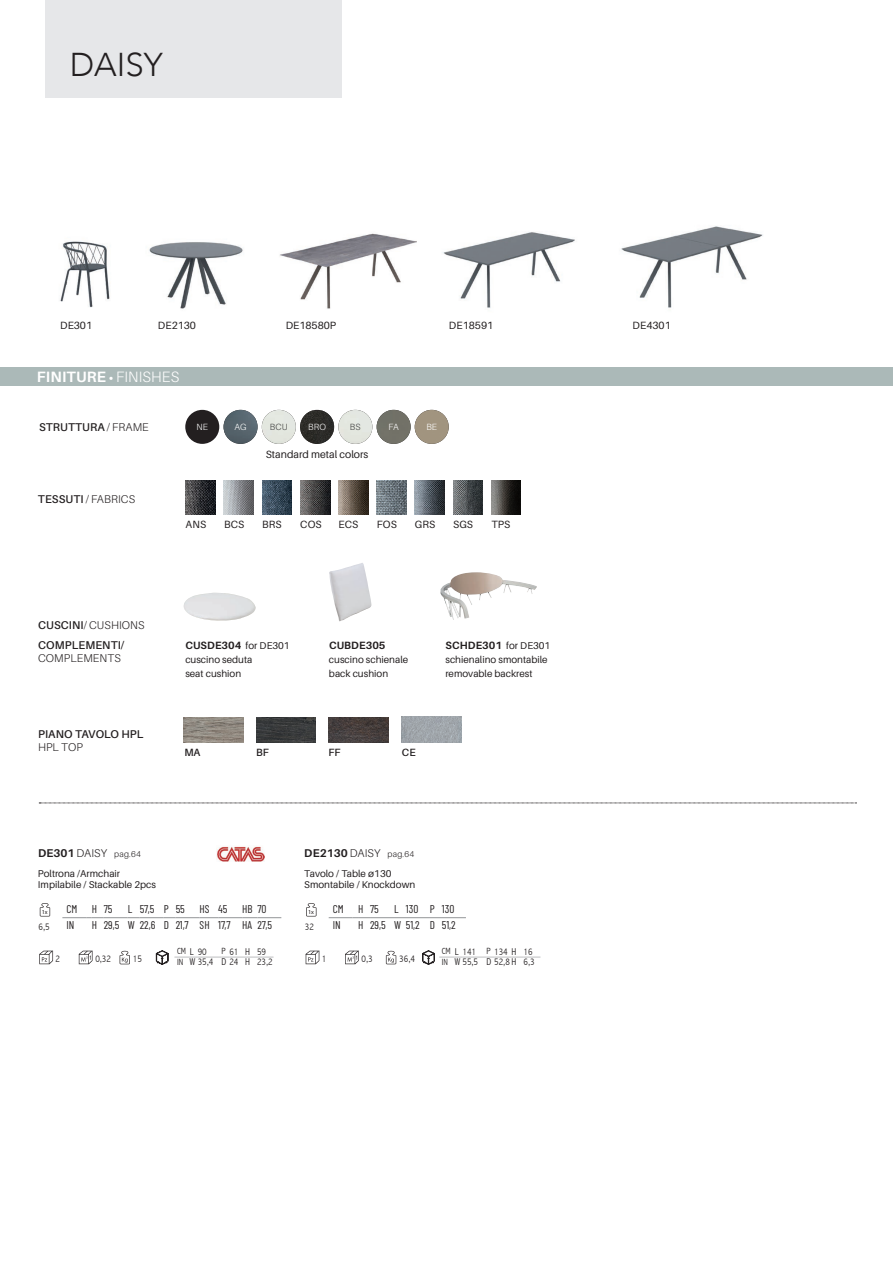
<style>
.page{position:relative;width:893px;height:1263px;background:#fff}
.page>*{position:absolute;margin:0;border:0;box-sizing:border-box;transform-origin:0 0}
.t1{font:300 33px "Avenir";color:#231f20}
.t2{font:700 15px "Aileron";letter-spacing:.01em;color:#fff}
.t3{font:11.25px "Barlow Condensed";color:#231f20}
.t4{font:600 11.25px/19.5px "Aileron";letter-spacing:.01em;color:#231f20}
.t5{font:300 11.25px "Aileron";letter-spacing:.01em;color:#231f20}
.t6{font:700 11.25px "Aileron";color:#231f20}
.t7{font:700 10.65px "Aileron";letter-spacing:.01em;color:#231f20}
.t8{font:10.5px "Aileron";color:#231f20}
.t9{font:600 10.5px "Aileron";color:#231f20}
.t10{font:9.9px/14.1px "Aileron";color:#231f20}
.t11{font:300 condensed 9.9px/10.5px "Abadi";color:#231f20}
.t12{font:300 9px "Aileron";letter-spacing:.01em;color:#fff}
.t13{font:300 9px "Aileron";color:#3e3e3f}
.t14{font:300 8.4px "Aileron";color:#231f20}
.t15{font:6.15px "Myriad Pro";color:#231f20}
.s1{font-weight:900;font-size:12px}
.s2{font-weight:300}
.s3{font-weight:600}
.s4{font-weight:400;font-size:9.9px}
.s5{font-weight:700;font-size:11.25px}
.s6{font-size:11.25px}
.s7{font-weight:300;font-size:8.4px}
.s8{font-family:"Abadi";font-weight:300;font-stretch:condensed;font-size:9.9px}
.s9{font-size:9px}
.s10{font-family:"Myriad Pro";font-weight:400;font-stretch:normal;font-size:6.15px}
</style>
<div class="page">
<div style="left:0;top:368px;width:893px;height:18px;background:#abb9b8"></div>
<svg style="left:39px;top:951px;width:14px;height:13px"></svg>
<svg style="left:79px;top:951px;width:14px;height:13px"></svg>
<svg style="left:120px;top:951px;width:10px;height:13px"></svg>
<svg style="left:40px;top:903px;width:10px;height:13px"></svg>
<svg style="left:62px;top:917px;width:219px;height:1px"></svg>
<svg style="left:306px;top:951px;width:13px;height:13px"></svg>
<svg style="left:345px;top:951px;width:14px;height:13px"></svg>
<svg style="left:386px;top:951px;width:10px;height:13px"></svg>
<svg style="left:306px;top:903px;width:10px;height:13px"></svg>
<svg style="left:329px;top:917px;width:137px;height:1px"></svg>
<svg style="left:156px;top:950px;width:118px;height:14px"></svg>
<svg style="left:422px;top:950px;width:118px;height:14px"></svg>
<img style="left:183px;top:593px;width:73px;height:28px">
<img style="left:441px;top:572px;width:96px;height:48px">
<img style="left:60px;top:241px;width:50px;height:67px">
<img style="left:184px;top:717px;width:59px;height:26px">
<img style="left:256px;top:717px;width:60px;height:26px">
<img style="left:329px;top:717px;width:59px;height:26px">
<img style="left:149px;top:242px;width:94px;height:67px">
<svg style="left:39px;top:803px;width:817px;height:1px"></svg>
<img style="left:279px;top:233px;width:137px;height:76px">
<img style="left:443px;top:232px;width:132px;height:76px">
<img style="left:621px;top:226px;width:142px;height:84px">
<div style="left:185px;top:410px;width:34px;height:34px;background:#231f20;border-radius:50%"></div>
<img style="left:262px;top:410px;width:34px;height:34px;border-radius:17px">
<img style="left:338px;top:410px;width:34px;height:34px;border-radius:17px">
<img style="left:377px;top:410px;width:34px;height:34px;border-radius:17px">
<img style="left:415px;top:410px;width:34px;height:34px;border-radius:17px">
<img style="left:224px;top:410px;width:34px;height:34px;border-radius:17px">
<img style="left:300px;top:411px;width:34px;height:33px">
<img style="left:402px;top:717px;width:59px;height:25px">
<img style="left:329px;top:563px;width:43px;height:59px">
<img style="left:186px;top:480px;width:29px;height:34px">
<img style="left:491px;top:480px;width:30px;height:34px">
<img style="left:224px;top:480px;width:30px;height:34px">
<img style="left:377px;top:480px;width:29px;height:34px">
<img style="left:338px;top:480px;width:30px;height:34px">
<img style="left:300px;top:480px;width:30px;height:34px">
<img style="left:415px;top:480px;width:30px;height:34px">
<img style="left:453px;top:480px;width:30px;height:34px">
<img style="left:262px;top:480px;width:30px;height:34px">
<img style="left:217px;top:846px;width:47px;height:15px">
<div style="left:45px;top:0;width:296px;height:97px;background:#e6e7e9"></div>
<p class="t1" style="left:70px;top:45px;width:94px">DAISY</p>
<p class="t8" style="left:60px;top:319px;width:34px">DE301</p>
<p class="t8" style="left:158px;top:319px;width:40px">DE2130</p>
<p class="t2" style="left:37px;top:368px;width:144px">FINITURE <span class="s1">•</span> <span class="s2">FINISHES</span></p>
<p class="t8" style="left:286px;top:319px;width:52px">DE18580P</p>
<p class="t8" style="left:449px;top:319px;width:46px">DE18591</p>
<p class="t8" style="left:633px;top:319px;width:40px">DE4301</p>
<p class="t4" style="left:39px;top:417px;width:111px">STRUTTURA <span class="s2">/ FRAME</span></p>
<p class="t12" style="left:197px;top:422px;width:13px">NE</p>
<p class="t12" style="left:235px;top:422px;width:13px">AG</p>
<p class="t13" style="left:270px;top:422px;width:19px">BCU</p>
<p class="t12" style="left:308px;top:422px;width:19px">BRO</p>
<p class="t13" style="left:350px;top:422px;width:12px">BS</p>
<p class="t12" style="left:388px;top:422px;width:12px">FA</p>
<p class="t12" style="left:426px;top:422px;width:12px">BE</p>
<p class="t5" style="left:38px;top:493px;width:99px"><span class="s3">TESSUTI</span> / FABRICS</p>
<p class="t8" style="left:266px;top:448px;width:104px">Standard metal colors</p>
<p class="t8" style="left:186px;top:518px;width:22px">ANS</p>
<p class="t8" style="left:224px;top:518px;width:22px">BCS</p>
<p class="t8" style="left:262px;top:518px;width:21px">BRS</p>
<p class="t8" style="left:300px;top:518px;width:23px">COS</p>
<p class="t8" style="left:338px;top:518px;width:21px">ECS</p>
<p class="t8" style="left:377px;top:518px;width:22px">FOS</p>
<p class="t8" style="left:415px;top:518px;width:22px">GRS</p>
<p class="t8" style="left:453px;top:518px;width:21px">SGS</p>
<p class="t8" style="left:491px;top:518px;width:21px">TPS</p>
<p class="t4" style="left:38px;top:616px;width:108px">CUSCINI<span class="s2">/ CUSHIONS<br></span>COMPLEMENTI/</p>
<p class="t5" style="left:38px;top:652px;width:84px">COMPLEMENTS</p>
<p class="t4" style="left:38px;top:727px;width:107px;line-height:13.5px">PIANO TAVOLO HPL<br><span class="s2">HPL TOP</span></p>
<p class="t7" style="left:185px;top:639px;width:106px">CUSDE304 <span class="s4">for DE301</span></p>
<p class="t10" style="left:185px;top:652px;width:69px">cuscino seduta seat cushion</p>
<p class="t7" style="left:329px;top:639px;width:58px">CUBDE305</p>
<p class="t10" style="left:329px;top:652px;width:81px">cuscino schienale back cushion</p>
<p class="t9" style="left:184px;top:747px;width:18px">MA</p>
<p class="t9" style="left:256px;top:746px;width:14px">BF</p>
<p class="t9" style="left:329px;top:747px;width:14px">FF</p>
<p class="t9" style="left:402px;top:746px;width:15px">CE</p>
<p class="t7" style="left:446px;top:639px;width:106px">SCHDE301 <span class="s4">for DE301</span></p>
<p class="t10" style="left:445px;top:652px;width:104px">schienalino smontabile removable backrest</p>
<p class="t14" style="left:38px;top:850px;width:104px"><span class="s5">DE301</span> <span class="s6">DAISY</span> pag.64</p>
<p class="t10" style="left:38px;top:868px;width:119px;line-height:11.2px">Poltrona /Armchair<br>Impilabile / Stackable 2pcs</p>
<p class="t6" style="left:304px;top:847px;width:111px">DE2130 <span class="s2">DAISY</span> <span class="s7">pag.64</span></p>
<p class="t10" style="left:304px;top:868px;width:113px;line-height:11.2px">Tavolo / Table ø130<br>Smontabile / Knockdown</p>
<p class="t15" style="left:42px;top:908px;width:7px">1x</p>
<p class="t11" style="left:39px;top:921px;width:13px">6,5</p>
<p class="t3" style="left:66px;top:901px;width:12px">CM</p>
<p class="t3" style="left:92px;top:901px;width:22px">H 75</p>
<p class="t3" style="left:128px;top:901px;width:59px">L 57,5 P 55</p>
<p class="t3" style="left:200px;top:901px;width:29px">HS 45</p>
<p class="t3" style="left:242px;top:901px;width:26px">HB 70</p>
<p class="t3" style="left:66px;top:917px;width:9px">IN</p>
<p class="t3" style="left:92px;top:917px;width:182px">H 29,5 W 22,6 D 21,7 SH 17,7 HA 27,5</p>
<p class="t15" style="left:308px;top:908px;width:7px">1x</p>
<p class="t11" style="left:305px;top:921px;width:11px">32</p>
<p class="t3" style="left:333px;top:901px;width:12px">CM</p>
<p class="t3" style="left:358px;top:901px;width:22px">H 75</p>
<p class="t3" style="left:394px;top:901px;width:62px">L 130 P 130</p>
<p class="t3" style="left:333px;top:917px;width:9px">IN</p>
<p class="t3" style="left:358px;top:917px;width:99px">H 29,5 W 51,2 D 51,2</p>
<p class="t11" style="left:56px;top:954px;width:6px">2</p>
<p class="t11" style="left:95px;top:954px;width:17px">0,32</p>
<p class="t15" style="left:117px;top:956px;width:26px">1x <span class="s8">15</span></p>
<p class="t15" style="left:100px;top:956px;width:7px">1x</p>
<p class="t11" style="left:177px;top:946px;width:31px"><span class="s9">CM</span> L 90</p>
<p class="t11" style="left:177px;top:946px;width:97px;text-indent:45px"><span class="s9">P</span>61 H 59<br><span class="s9">IN</span> W 35,4 D 24 H 23,2</p>
<p class="t11" style="left:442px;top:946px;width:94px"><span class="s9">CM</span> L 141 <span class="s9">P</span> 134 H 16<br><span class="s9">IN</span> W 55,5 D 52,8 H 6,3</p>
<p class="t15" style="left:245px;top:956px;width:7px">1x</p>
<p class="t15" style="left:260px;top:956px;width:7px">1x</p>
<p class="t11" style="left:322px;top:954px;width:6px">1</p>
<p class="t11" style="left:362px;top:954px;width:13px">0,3<span class="s10">1x</span></p>
<p class="t11" style="left:384px;top:954px;width:33px"><span class="s10">1x</span> 36,4</p>
</div>
